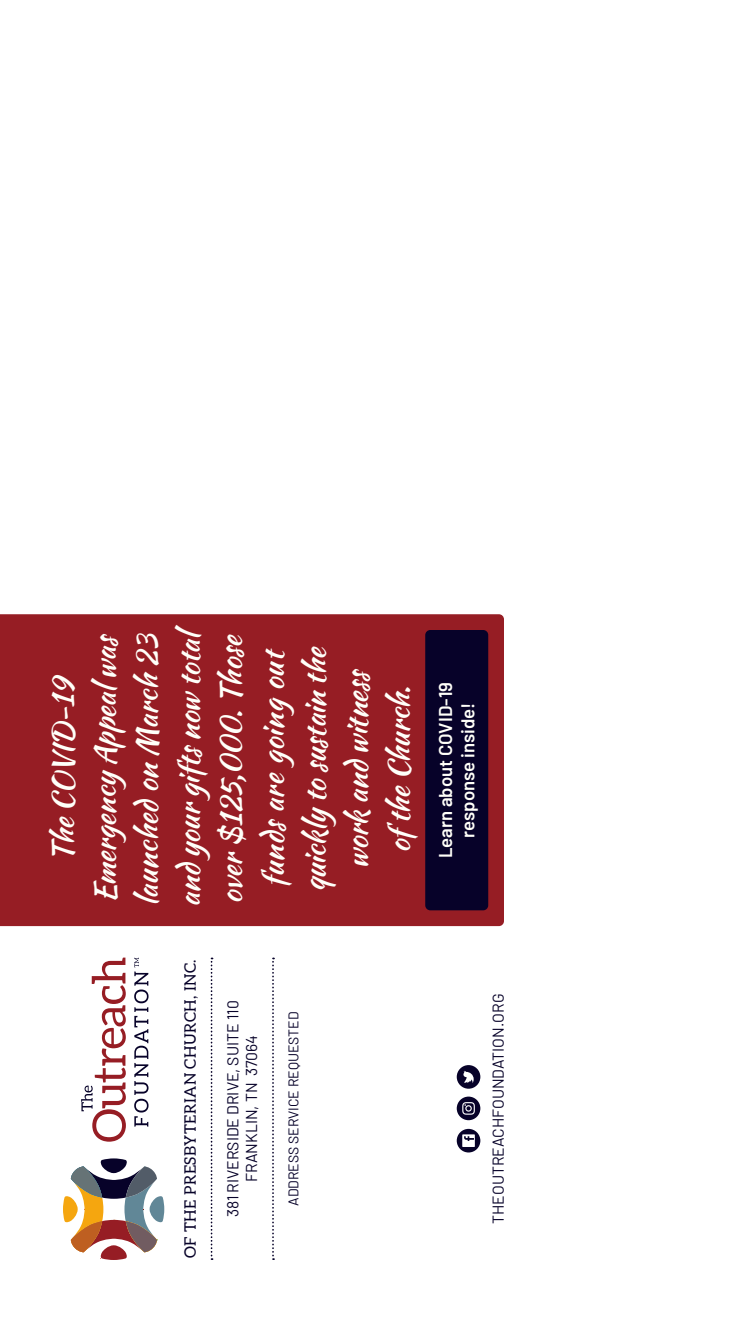
<style>
.page{position:relative;width:756px;height:1323px;background:#fff}
.page>*{position:absolute;margin:0;border:0;box-sizing:border-box;transform-origin:0 0}
.t1{font:29.75px/42px "Kaushan Script";letter-spacing:-.01em;color:#fffff9;text-align:center}
.t2{font:600 18.55px/22.2px "Barlow";color:#fffff9;text-align:center}
.t3{font:15.75px/18.9px "Barlow";color:#070229;text-align:center}
.t4{font:15.75px "Aleo";letter-spacing:.03em;color:#070229}
.t5{font:14px "Barlow";color:#070229}
</style>
<div class="page">
<div style="left:0;top:614px;width:504px;height:312px;background:#961d24"></div>
<svg style="left:63px;top:1158px;width:101px;height:102px"></svg>
<svg style="left:81px;top:958px;width:45px;height:184px"></svg>
<svg style="left:134px;top:958px;width:15px;height:169px"></svg>
<svg style="left:211px;top:958px;width:2px;height:302px"></svg>
<svg style="left:272px;top:958px;width:2px;height:302px"></svg>
<div style="left:457px;top:1129px;width:23px;height:24px;background:#070229;border-radius:50%"></div>
<svg style="left:462px;top:1134px;width:13px;height:13px"></svg>
<div style="left:457px;top:1097px;width:23px;height:23px;background:#070229;border-radius:50%"></div>
<svg style="left:462px;top:1102px;width:13px;height:13px"></svg>
<div style="left:457px;top:1065px;width:23px;height:24px;background:#070229;border-radius:50%"></div>
<svg style="left:463px;top:1071px;width:11px;height:12px"></svg>
<div style="left:425px;top:630px;width:63px;height:280px;background:#070229;border-radius:5px"></div>
<p class="t1" style="left:42px;top:907px;width:283px;rotate:-90deg">The COVID-19<br>Emergency Appealwas launched on March 23 and your gifts now total over $125,000. Those funds are going out quickly to sustain the work and witness<br>ofthe Church.</p>
<p class="t2" style="left:433px;top:858px;width:178px;rotate:-90deg">Learn about COVID-19 response inside!</p>
<p class="t4" style="left:181px;top:1258px;width:300px;rotate:-90deg">OF THE PRESBYTERIAN CHURCH, INC.</p>
<p class="t3" style="left:222px;top:1217px;width:218px;rotate:-90deg">381 RIVERSIDE DRIVE, SUITE 110<br>FRANKLIN, TN 37064</p>
<p class="t3" style="left:488px;top:1224px;width:232px;rotate:-90deg">THEOUTREACHFOUNDATION.ORG</p>
<p class="t5" style="left:283px;top:1206px;width:196px;rotate:-90deg">ADDRESS SERVICE REQUESTED</p>
</div>
